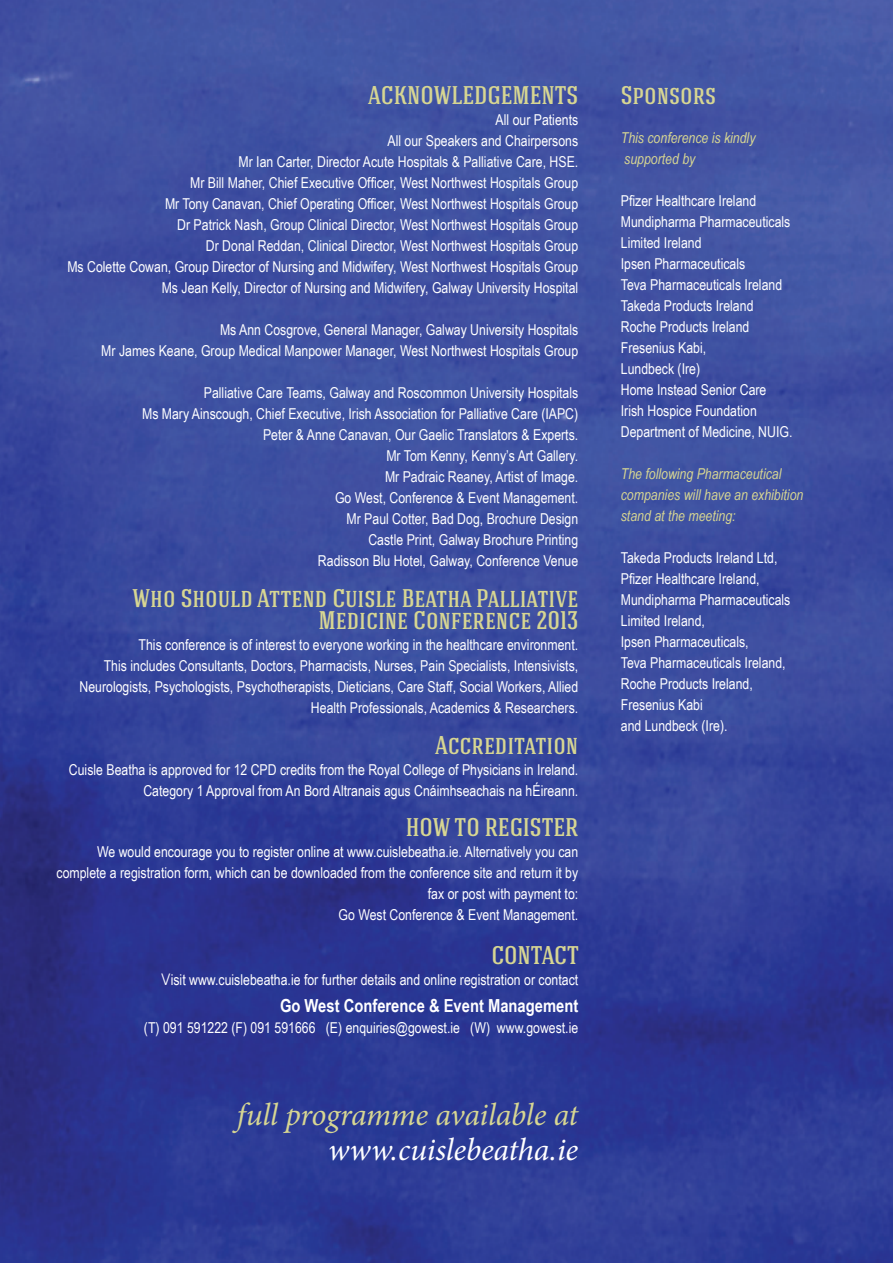
<style>
.page{position:relative;width:893px;height:1263px;background:#fff}
.page>*{position:absolute;margin:0;border:0;box-sizing:border-box;transform-origin:0 0}
.t1{font:italic 31.8px "Minion Pro";letter-spacing:-.01em;color:#d7d692}
.t2{font:italic 31.8px "Minion Pro";letter-spacing:-.005em;color:#fff}
.Session{font:500 25.5px/22.5px "Hagin Caps";color:#d7d692;text-align:right}
.t3{font:700 18px "Arial Narrow";color:#fff}
.t4{font:15px/21px "Arial Narrow";color:#fff;text-align:right}
.t5{font:italic 15px/21px "Arial Narrow";color:#d7d692}
.s1{font-family:"Aaux Next";font-size:16.5px}
</style>
<div class="page">
<img style="left:0;top:0;width:893px;height:1263px">
<p class="Session" style="left:368px;top:83px;width:211px">ACKNOWLEDGEMENTS</p>
<p class="t4" style="left:496px;top:109px;width:84px">All our Patients</p>
<p class="t4" style="left:388px;top:130px;width:192px">All our Speakers and Chairpersons</p>
<p class="t4" style="left:238px;top:151px;width:341px">Mr Ian Carter, Director Acute Hospitals &amp; Palliative Care, HSE.</p>
<p class="t4" style="left:190px;top:172px;width:390px">Mr Bill Maher, Chief Executive Officer, West Northwest Hospitals Group</p>
<p class="t4" style="left:165px;top:193px;width:415px">Mr Tony Canavan, Chief Operating Officer, West Northwest Hospitals Group</p>
<p class="t4" style="left:177px;top:214px;width:403px">Dr Patrick Nash, Group Clinical Director, West Northwest Hospitals Group</p>
<p class="t4" style="left:206px;top:235px;width:374px">Dr Donal Reddan, Clinical Director, West Northwest Hospitals Group</p>
<p class="t4" style="left:67px;top:256px;width:512px">Ms Colette Cowan, Group Director of Nursing and Midwifery, West Northwest Hospitals Group</p>
<p class="t4" style="left:162px;top:277px;width:418px">Ms Jean Kelly, Director of Nursing and Midwifery, Galway University Hospital</p>
<p class="t4" style="left:220px;top:319px;width:360px">Ms Ann Cosgrove, General Manager, Galway University Hospitals</p>
<p class="t4" style="left:101px;top:340px;width:478px">Mr James Keane, Group Medical Manpower Manager, West Northwest Hospitals Group</p>
<p class="t4" style="left:204px;top:382px;width:376px">Palliative Care Teams, Galway and Roscommon University Hospitals</p>
<p class="t4" style="left:142px;top:403px;width:438px">Ms Mary Ainscough, Chief Executive, Irish Association for Palliative Care (IAPC)</p>
<p class="t4" style="left:263px;top:424px;width:317px">Peter &amp; Anne Canavan, Our Gaelic Translators &amp; Experts.</p>
<p class="t4" style="left:386px;top:445px;width:193px">Mr Tom Kenny, Kenny’s Art Gallery.</p>
<p class="t4" style="left:385px;top:466px;width:195px">Mr Padraic Reaney, Artist of Image.</p>
<p class="t4" style="left:335px;top:487px;width:245px">Go West, Conference &amp; Event Management.</p>
<p class="t4" style="left:346px;top:508px;width:233px">Mr Paul Cotter, Bad Dog, Brochure Design</p>
<p class="t4" style="left:368px;top:529px;width:211px">Castle Print, Galway Brochure Printing</p>
<p class="t4" style="left:318px;top:550px;width:262px">Radisson Blu Hotel, Galway, Conference Venue</p>
<p class="Session" style="left:133px;top:586px;width:447px">Who Should Attend Cuisle Beatha Palliative<br>Medicine Conference 2013</p>
<p class="t4" style="left:139px;top:634px;width:441px">This conference is of interest to everyone working in the healthcare environment.</p>
<p class="t4" style="left:80px;top:655px;width:500px">This includes Consultants, Doctors, Pharmacists, Nurses, Pain Specialists, Intensivists,<br>Neurologists, Psychologists, Psychotherapists, Dieticians, Care Staff, Social Workers, Allied<br>Health Professionals, Academics &amp; Researchers.</p>
<p class="Session" style="left:435px;top:733px;width:145px">Accreditation</p>
<p class="t4" style="left:69px;top:758px;width:511px">Cuisle Beatha is approved for 12 CPD credits from the Royal College of Physicians in Ireland.<br>Category 1 Approval from An Bord Altranais agus Cnáimhseachais na hÉireann.</p>
<p class="Session" style="left:406px;top:815px;width:174px">HOW TO REGISTER</p>
<p class="t4" style="left:57px;top:841px;width:523px">We would encourage you to register online at www.cuislebeatha.ie. Alternatively you can complete a registration form, which can be downloaded from the conference site and return it by fax or post with payment to:</p>
<p class="t4" style="left:338px;top:904px;width:241px">Go West Conference &amp; Event Management.</p>
<p class="Session" style="left:491px;top:943px;width:89px">CONTACT</p>
<p class="t4" style="left:161px;top:968px;width:418px"><span class="s1">V</span>isit www.cuislebeatha.ie for further details and online registration or contact</p>
<p class="t3" style="left:280px;top:992px;width:300px">Go West Conference &amp; Event Management</p>
<p class="t4" style="left:144px;top:1016px;width:436px">(T) 091 591222 (F) 091 591666 (E) enquiries@gowest.ie (W) www.gowest.ie</p>
<p class="t1" style="left:237px;top:1093px;width:343px">full programme available at</p>
<p class="t2" style="left:328px;top:1128px;width:252px">www.cuislebeatha.ie</p>
<p class="Session" style="left:621px;top:83px;width:97px">Sponsors</p>
<p class="t5" style="left:621px;top:127px;width:136px">This conference is kindly</p>
<p class="t5" style="left:624px;top:148px;width:73px">supported by</p>
<p class="t4" style="left:621px;top:190px;width:137px">Pfizer Healthcare Ireland</p>
<p class="t4" style="left:621px;top:211px;width:171px;text-align:left">Mundipharma Pharmaceuticals<br>Limited Ireland</p>
<p class="t4" style="left:621px;top:253px;width:126px">Ipsen Pharmaceuticals</p>
<p class="t4" style="left:621px;top:274px;width:163px">Teva Pharmaceuticals Ireland</p>
<p class="t4" style="left:621px;top:295px;width:134px">Takeda Products Ireland</p>
<p class="t4" style="left:621px;top:316px;width:130px">Roche Products Ireland</p>
<p class="t4" style="left:621px;top:337px;width:87px">Fresenius Kabi,</p>
<p class="t4" style="left:621px;top:358px;width:81px">Lundbeck (Ire)</p>
<p class="t4" style="left:621px;top:379px;width:147px">Home Instead Senior Care</p>
<p class="t4" style="left:621px;top:400px;width:138px">Irish Hospice Foundation</p>
<p class="t4" style="left:621px;top:421px;width:173px">Department of Medicine, NUIG.</p>
<p class="t5" style="left:621px;top:463px;width:184px">The following Pharmaceutical companies will have an exhibition stand at the meeting:</p>
<p class="t4" style="left:621px;top:547px;width:158px">Takeda Products Ireland Ltd,</p>
<p class="t4" style="left:621px;top:568px;width:171px;text-align:left">Pfizer Healthcare Ireland,<br>Mundipharma Pharmaceuticals<br>Limited Ireland,</p>
<p class="t4" style="left:621px;top:631px;width:129px">Ipsen Pharmaceuticals,</p>
<p class="t4" style="left:621px;top:652px;width:166px;text-align:left">Teva Pharmaceuticals Ireland,<br>Roche Products Ireland,</p>
<p class="t4" style="left:621px;top:694px;width:84px">Fresenius Kabi</p>
<p class="t4" style="left:621px;top:715px;width:108px">and Lundbeck (Ire).</p>
</div>
